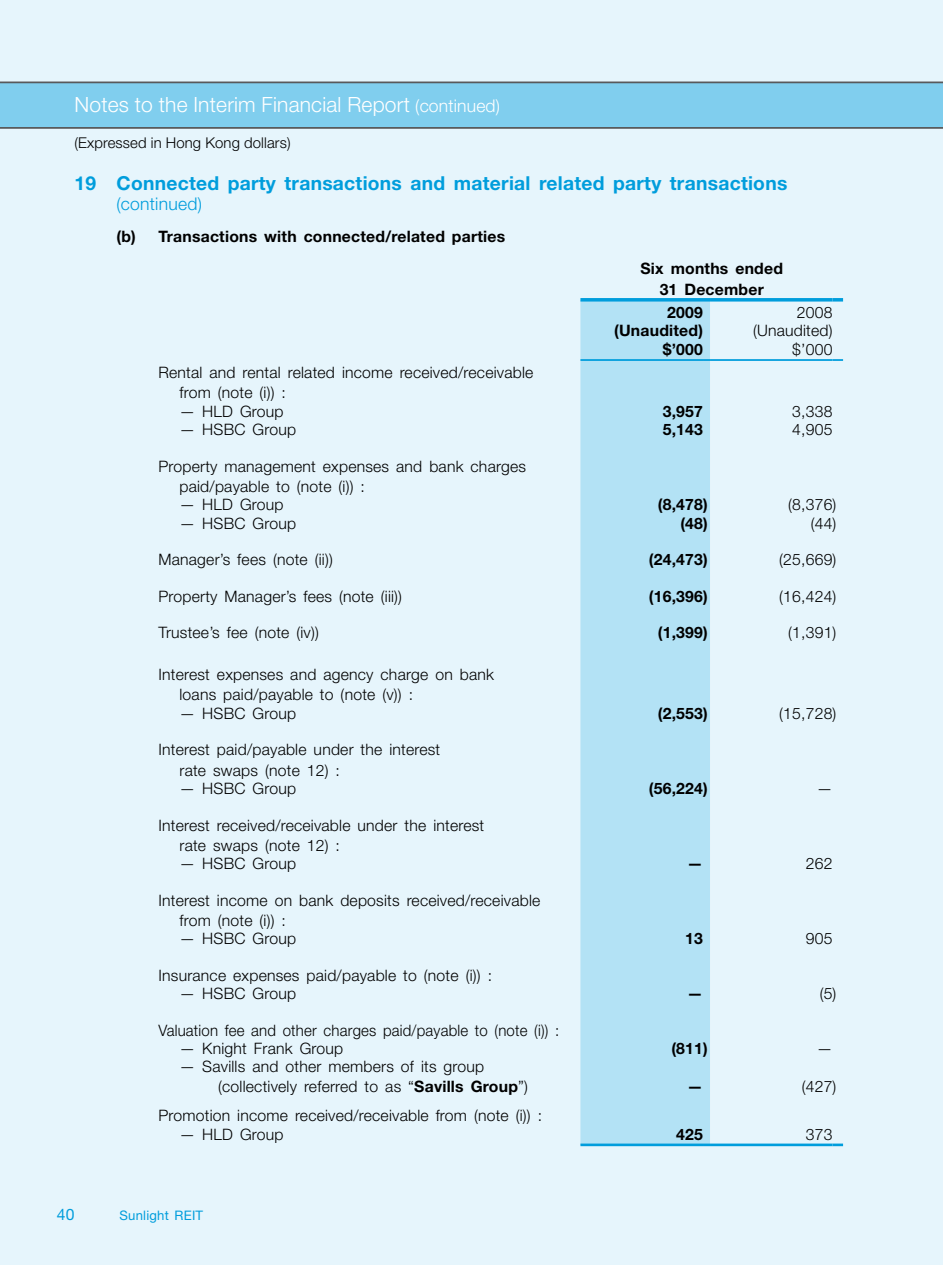
<style>
.page{position:relative;width:943px;height:1265px;background:#e6f5fc}
.page>*{position:absolute;margin:0;border:0;box-sizing:border-box;transform-origin:0 0}
.t1{font:300 21px "Helvetica Neue LT Std";letter-spacing:.01em;color:#fff}
.t2{font:700 19.25px "Helvetica Neue LT Std";letter-spacing:.015em;color:#009ddc}
.t3{font:300 17.5px "Helvetica Neue LT Std";letter-spacing:.015em;color:#009ddc}
.t4{font:300 15.75px/20.1px "Helvetica Neue LT Std";letter-spacing:.015em;color:#000}
.t5{font:700 15.75px/20.1px "Helvetica Neue LT Std";letter-spacing:.015em;color:#000;text-align:center}
.t6{font:300 15.75px "Helvetica Neue LT Std";letter-spacing:.015em;color:#000;scale:.95 1}
.t7{font:15.75px "Helvetica Neue LT Std";color:#009ddc}
.t8{font:300 14.88px "Helvetica Neue LT Std";letter-spacing:.01em;color:#000}
.t9{font:13.12px "Helvetica Neue LT Std";letter-spacing:.015em;color:#009ddc}
.s1{font-size:17.5px}
.s2{font-weight:700}
</style>
<div class="page">
<svg style="left:0;top:81px;width:943px;height:48px;background:#7ec5e3"></svg>
<div style="left:580px;top:302px;width:130px;height:842px;background:#b3e2f5"></div>
<svg style="left:580px;top:298px;width:123px;height:4px"></svg>
<svg style="left:703px;top:298px;width:7px;height:4px"></svg>
<svg style="left:710px;top:298px;width:122px;height:4px"></svg>
<svg style="left:832px;top:298px;width:11px;height:4px"></svg>
<hr style="left:580px;top:359px;width:123px;height:2px;background:#009ddc">
<svg style="left:703px;top:359px;width:7px;height:2px"></svg>
<hr style="left:710px;top:359px;width:122px;height:2px;background:#009ddc">
<svg style="left:832px;top:359px;width:11px;height:2px"></svg>
<hr style="left:580px;top:1144px;width:123px;height:2px;background:#009ddc">
<svg style="left:703px;top:1144px;width:7px;height:2px"></svg>
<hr style="left:710px;top:1144px;width:122px;height:2px;background:#009ddc">
<svg style="left:832px;top:1144px;width:11px;height:2px"></svg>
<h1 class="t1" style="left:74px;top:91px;width:427px">Notes to the Interim Financial Report <span class="s1">(continued)</span></h1>
<p class="t8" style="left:74px;top:133px;width:218px">(Expressed in Hong Kong dollars)</p>
<p class="t2" style="left:74px;top:171px;width:714px">19 Connected party transactions and material related party transactions</p>
<p class="t3" style="left:116px;top:193px;width:87px">(continued)</p>
<p class="t5" style="left:116px;top:226px;width:390px">(b) Transactions with connected/related parties</p>
<p class="t5" style="left:640px;top:258px;width:144px">Six months ended<br>31 December</p>
<p class="t5" style="left:667px;top:302px;width:37px">2009</p>
<p class="t4" style="left:796px;top:302px;width:37px">2008</p>
<p class="t5" style="left:614px;top:320px;width:90px">(Unaudited)</p>
<p class="t4" style="left:753px;top:320px;width:81px">(Unaudited)</p>
<p class="t5" style="left:662px;top:339px;width:42px">$’000</p>
<p class="t4" style="left:792px;top:339px;width:42px">$’000</p>
<p class="t4" style="left:179px;top:362px;width:355px;text-indent:-21px">Rental and rental related income received/receivable from (note (i)) :</p>
<p class="t4" style="left:179px;top:401px;width:106px">— HLD Group</p>
<p class="t5" style="left:662px;top:401px;width:42px">3,957</p>
<p class="t4" style="left:792px;top:401px;width:42px">3,338</p>
<p class="t4" style="left:179px;top:419px;width:118px">— HSBC Group</p>
<p class="t5" style="left:662px;top:419px;width:42px">5,143</p>
<p class="t4" style="left:792px;top:419px;width:42px">4,905</p>
<p class="t4" style="left:179px;top:456px;width:348px;text-indent:-21px">Property management expenses and bank charges paid/payable to (note (i)) :</p>
<p class="t4" style="left:179px;top:494px;width:106px">— HLD Group</p>
<p class="t5" style="left:657px;top:494px;width:51px">(8,478)</p>
<p class="t4" style="left:788px;top:494px;width:50px">(8,376)</p>
<p class="t4" style="left:179px;top:513px;width:118px">— HSBC Group</p>
<p class="t5" style="left:680px;top:512px;width:29px">(48)</p>
<p class="t4" style="left:810px;top:513px;width:27px">(44)</p>
<p class="t4" style="left:158px;top:549px;width:176px">Manager’s fees (note (ii))</p>
<p class="t5" style="left:649px;top:549px;width:60px">(24,473)</p>
<p class="t4" style="left:779px;top:549px;width:59px">(25,669)</p>
<p class="t4" style="left:158px;top:586px;width:245px">Property Manager’s fees (note (iii))</p>
<p class="t5" style="left:649px;top:586px;width:60px">(16,396)</p>
<p class="t4" style="left:779px;top:586px;width:59px">(16,424)</p>
<p class="t4" style="left:158px;top:622px;width:162px">Trustee’s fee (note (iv))</p>
<p class="t5" style="left:657px;top:622px;width:51px">(1,399)</p>
<p class="t4" style="left:788px;top:622px;width:50px">(1,391)</p>
<p class="t4" style="left:179px;top:664px;width:316px;text-indent:-21px">Interest expenses and agency charge on bank loans paid/payable to (note (v)) :</p>
<p class="t4" style="left:179px;top:703px;width:118px">— HSBC Group</p>
<p class="t5" style="left:657px;top:703px;width:51px">(2,553)</p>
<p class="t4" style="left:779px;top:703px;width:59px">(15,728)</p>
<p class="t4" style="left:179px;top:739px;width:262px;text-indent:-21px">Interest paid/payable under the interest rate swaps (note 12) :</p>
<p class="t4" style="left:179px;top:778px;width:118px">— HSBC Group</p>
<p class="t5" style="left:649px;top:778px;width:60px">(56,224)</p>
<p class="t4" style="left:816px;top:778px;width:17px">—</p>
<p class="t4" style="left:179px;top:815px;width:306px;text-indent:-21px">Interest received/receivable under the interest rate swaps (note 12) :</p>
<p class="t4" style="left:179px;top:853px;width:118px">— HSBC Group</p>
<p class="t5" style="left:687px;top:853px;width:17px">—</p>
<p class="t4" style="left:805px;top:853px;width:28px">262</p>
<p class="t4" style="left:179px;top:890px;width:362px;text-indent:-21px">Interest income on bank deposits received/receivable from (note (i)) :</p>
<p class="t4" style="left:179px;top:928px;width:118px">— HSBC Group</p>
<p class="t5" style="left:685px;top:928px;width:19px">13</p>
<p class="t4" style="left:805px;top:928px;width:28px">905</p>
<p class="t4" style="left:158px;top:965px;width:335px">Insurance expenses paid/payable to (note (i)) :</p>
<p class="t4" style="left:179px;top:983px;width:118px">— HSBC Group</p>
<p class="t5" style="left:687px;top:983px;width:17px">—</p>
<p class="t4" style="left:819px;top:983px;width:18px">(5)</p>
<p class="t6" style="left:158px;top:1020px;width:423px">Valuation fee and other charges paid/payable to (note (i)) :</p>
<p class="t4" style="left:179px;top:1038px;width:165px">— Knight Frank Group</p>
<p class="t5" style="left:671px;top:1038px;width:38px">(811)</p>
<p class="t4" style="left:816px;top:1038px;width:17px">—</p>
<p class="t4" style="left:218px;top:1056px;width:311px;text-indent:-39px">— Savills and other members of its group (collectively referred to as “<span class="s2">Savills Group</span>”)</p>
<p class="t5" style="left:687px;top:1076px;width:17px">—</p>
<p class="t4" style="left:801px;top:1076px;width:36px">(427)</p>
<p class="t4" style="left:158px;top:1105px;width:385px">Promotion income received/receivable from (note (i)) :</p>
<p class="t4" style="left:179px;top:1124px;width:106px">— HLD Group</p>
<p class="t5" style="left:676px;top:1124px;width:28px">425</p>
<p class="t4" style="left:805px;top:1124px;width:28px">373</p>
<p class="t7" style="left:57px;top:1204px;width:19px">40</p>
<p class="t9" style="left:120px;top:1207px;width:85px">Sunlight REIT</p>
</div>
